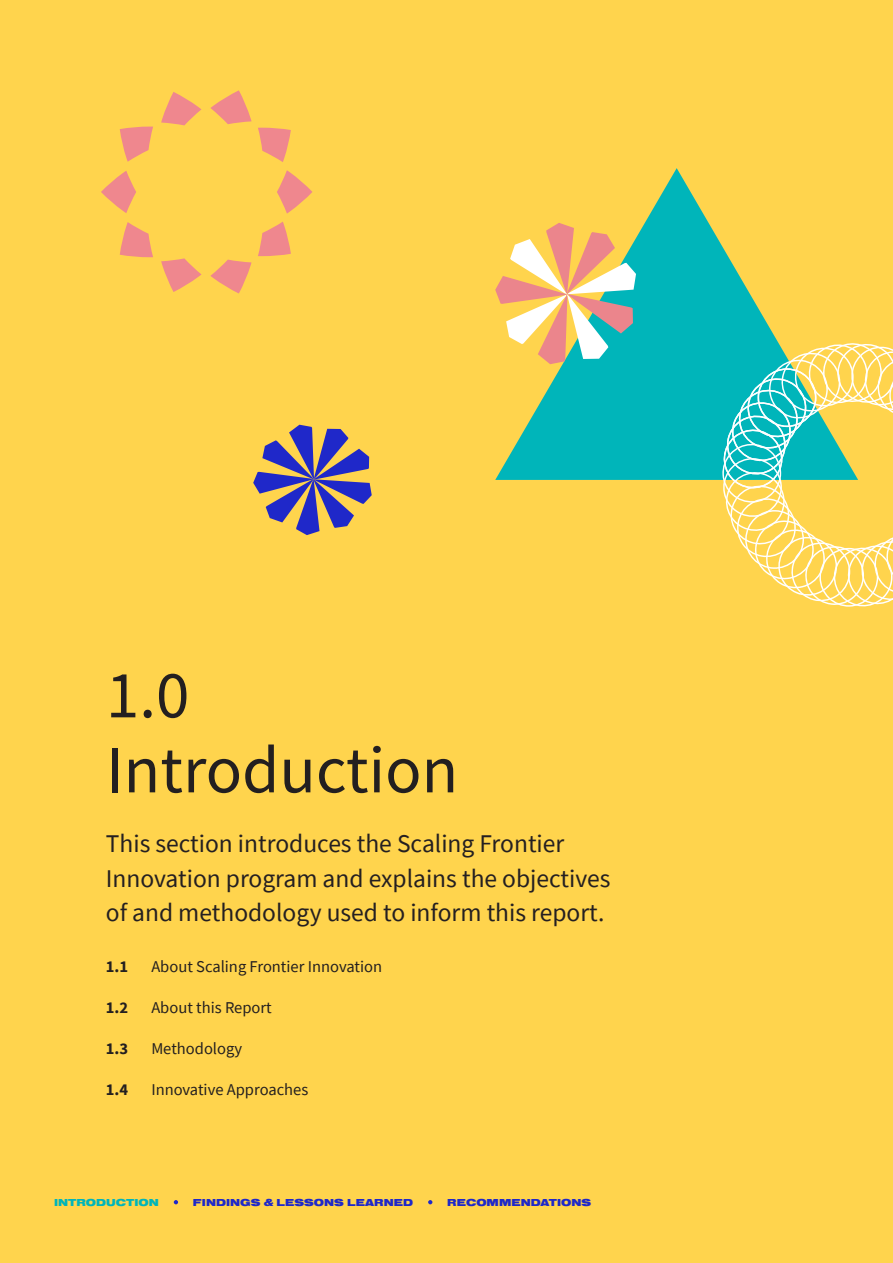
<style>
.page{position:relative;width:893px;height:1263px;background:#ffd44d}
.page>*{position:absolute;margin:0;border:0;box-sizing:border-box;transform-origin:0 0}
.t1{font:67.2px/75px "Source Sans Pro";color:#231f20}
.t2{font:25.5px/34.5px "Source Sans Pro";color:#241f21}
.t3{font:16.5px "Source Sans Pro";color:#231f20}
.t4{font:700 16.5px "Source Sans Pro";color:#231f20}
.t5{font:900 10.5px "Nimbus San Ext";color:#1f28c9}
.t6{font:900 10.5px "Nimbus San Ext";color:#00b5ba}
</style>
<div class="page">
<svg style="left:253px;top:425px;width:119px;height:110px"></svg>
<svg style="left:210px;top:90px;width:42px;height:34px"></svg>
<svg style="left:161px;top:92px;width:40px;height:33px"></svg>
<svg style="left:120px;top:127px;width:33px;height:35px"></svg>
<svg style="left:101px;top:171px;width:35px;height:42px"></svg>
<svg style="left:120px;top:222px;width:33px;height:35px"></svg>
<svg style="left:161px;top:258px;width:41px;height:34px"></svg>
<svg style="left:210px;top:260px;width:41px;height:33px"></svg>
<svg style="left:277px;top:170px;width:35px;height:44px"></svg>
<svg style="left:258px;top:128px;width:33px;height:34px"></svg>
<svg style="left:258px;top:222px;width:33px;height:34px"></svg>
<svg style="left:495px;top:168px;width:282px;height:312px;fill:#00b5ba"></svg>
<svg style="left:720px;top:340px;width:173px;height:267px"></svg>
<svg style="left:495px;top:223px;width:141px;height:141px"></svg>
<svg style="left:174px;top:1200px;width:4px;height:4px"></svg>
<svg style="left:428px;top:1200px;width:4px;height:4px"></svg>
<h1 class="t1" style="left:106px;top:657px;width:354px">1.0<br>Introduction</h1>
<p class="t2" style="left:106px;top:826px;width:506px">This section introduces the Scaling Frontier<br>Innovation program and explains the objectives of and methodology used to inform this report.</p>
<p class="t4" style="left:106px;top:955px;width:24px">1.1</p>
<p class="t4" style="left:106px;top:996px;width:24px">1.2</p>
<p class="t4" style="left:106px;top:1037px;width:24px">1.3</p>
<p class="t4" style="left:106px;top:1078px;width:24px">1.4</p>
<p class="t3" style="left:151px;top:955px;width:232px">About Scaling Frontier Innovation</p>
<p class="t3" style="left:151px;top:996px;width:122px">About this Report</p>
<p class="t3" style="left:151px;top:1037px;width:93px">Methodology</p>
<p class="t3" style="left:151px;top:1078px;width:158px">Innovative Approaches</p>
<p class="t6" style="left:54px;top:1196px;width:106px">INTRODUCTION</p>
<p class="t5" style="left:193px;top:1196px;width:222px">FINDINGS &amp; LESSONS LEARNED</p>
<p class="t5" style="left:447px;top:1196px;width:146px">RECOMMENDATIONS</p>
</div>
